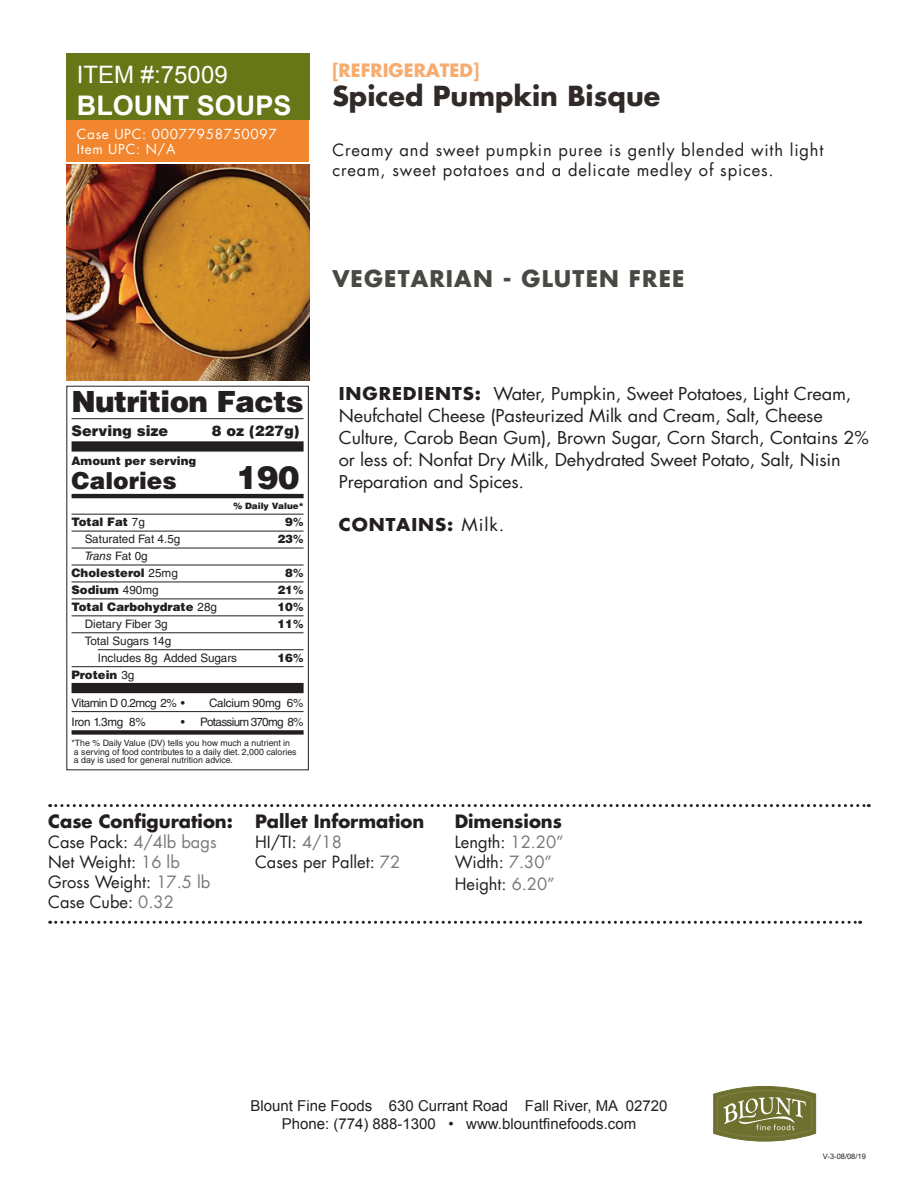
<style>
.page{position:relative;width:918px;height:1188px;background:#fff}
.page>*{position:absolute;margin:0;border:0;box-sizing:border-box;transform-origin:0 0}
.t1{font:900 32.1px "Helvetica LT Std";color:#231f20}
.t2{font:900 29.25px "Helvetica LT Std";letter-spacing:-.02em;color:#231f20}
.t3{font:700 27px "Futura";color:#302a28}
.t4{font:700 27px "Arial";color:#fff}
.t5{font:24px "Arial";color:#fff}
.t6{font:900 23.4px "Helvetica LT Std";color:#231f20}
.t7{font:700 22.5px "Futura";letter-spacing:.05em;color:#494944}
.t8{font:700 18px "Futura";color:#231f20}
.t9{font:700 18px "Futura";color:#f7ac70}
.t10{font:17.4px/21.9px "Futura";letter-spacing:-.01em;color:#231f20;scale:1.05 1}
.t11{font:700 17.4px "Futura";letter-spacing:.05em;color:#231f20;scale:1.05 1}
.t12{font:16.5px/19.8px "Futura";color:#231f20}
.t13{font:16.5px/19.8px "Futura";letter-spacing:.05em;color:#231f20}
.t14{font:15px/18px "Arial";color:#231f20;text-align:center}
.t15{font:900 14.55px "Helvetica LT Std";color:#231f20}
.t16{font:13.5px/15px "Futura";letter-spacing:.05em;color:#fff}
.t17{font:900 11.7px/17px "Helvetica LT Std";color:#231f20}
.t18{font:11.7px/17px "Helvetica LT Std";color:#231f20}
.t19{font:11.7px "Helvetica LT Std";letter-spacing:-.02em;color:#231f20}
.t20{font:11.7px "Helvetica LT Std";letter-spacing:-.04em;color:#231f20}
.t21{font:11.7px "Helvetica LT Std";letter-spacing:-.055em;color:#231f20}
.t22{font:8.7px/8.7px "Helvetica LT Std";color:#231f20}
.t23{font:900 8.7px "Helvetica LT Std";color:#231f20}
.t24{font:7.5px "Arial";color:#231f20}
.s1{font-weight:400}
.s2{font-weight:700}
.s3{font-weight:400;font-style:italic}
.s4{color:#76787b}
</style>
<div class="page">
<div style="left:66px;top:54px;width:243px;height:66px;background:#677717"></div>
<img style="left:66px;top:164px;width:243px;height:216px">
<svg style="left:713px;top:1086px;width:103px;height:55px;background:#898c57"></svg>
<div style="left:66px;top:120px;width:243px;height:41px;background:#f1862e"></div>
<svg style="left:50px;top:804px;width:819px;height:3px"></svg>
<svg style="left:50px;top:921px;width:811px;height:3px"></svg>
<hr style="left:72px;top:418px;width:232px;height:1px;background:#231f20">
<div style="left:72px;top:441px;width:232px;height:11px;background:#231f20"></div>
<hr style="left:72px;top:494px;width:232px;height:4px;background:#231f20">
<hr style="left:72px;top:514px;width:232px;height:1px;background:#231f20">
<hr style="left:72px;top:531px;width:232px;height:1px;background:#231f20">
<hr style="left:72px;top:548px;width:232px;height:1px;background:#231f20">
<hr style="left:72px;top:565px;width:232px;height:1px;background:#231f20">
<hr style="left:72px;top:582px;width:232px;height:1px;background:#231f20">
<hr style="left:72px;top:599px;width:232px;height:1px;background:#231f20">
<hr style="left:72px;top:616px;width:232px;height:1px;background:#231f20">
<hr style="left:72px;top:633px;width:232px;height:1px;background:#231f20">
<hr style="left:98px;top:649px;width:206px;height:1px;background:#231f20">
<hr style="left:72px;top:666px;width:232px;height:1px;background:#231f20">
<div style="left:72px;top:683px;width:232px;height:10px;background:#231f20"></div>
<hr style="left:72px;top:711px;width:232px;height:1px;background:#231f20">
<div style="left:72px;top:730px;width:232px;height:5px;background:#231f20"></div>
<div style="left:66px;top:386px;width:243px;height:384px;border:1px solid #231f20"></div>
<h3 class="t5" style="left:77px;top:59px;width:152px">ITEM #:75009</h3>
<h3 class="t4" style="left:77px;top:87px;width:216px">BLOUNT SOUPS</h3>
<p class="t16" style="left:77px;top:126px;width:202px">Case UPC: 00077958750097<br>Item UPC: N/A</p>
<p class="t9" style="left:332px;top:57px;width:148px">[REFRIGERATED]</p>
<h3 class="t3" style="left:332px;top:77px;width:329px">Spiced Pumpkin Bisque</h3>
<p class="t13" style="left:332px;top:140px;width:493px">Creamy and sweet pumpkin puree is gently blended with light cream, sweet potatoes and a delicate medley of spices.</p>
<p class="t7" style="left:332px;top:262px;width:354px">VEGETARIAN - GLUTEN FREE</p>
<h2 class="t2" style="left:72px;top:382px;width:234px">Nutrition Facts</h2>
<p class="t15" style="left:72px;top:421px;width:98px">Serving size</p>
<p class="t15" style="left:212px;top:421px;width:89px">8 oz (227g)</p>
<p class="t17" style="left:72px;top:452px;width:126px">Amount per serving</p>
<h3 class="t6" style="left:72px;top:465px;width:107px">Calories</h3>
<h1 class="t1" style="left:236px;top:456px;width:65px">190</h1>
<p class="t23" style="left:233px;top:500px;width:72px">% Daily Value*</p>
<p class="t17" style="left:72px;top:513px;width:75px">Total Fat <span class="s1">7g</span></p>
<p class="t17" style="left:285px;top:513px;width:20px">9<span class="s2">%</span></p>
<p class="t18" style="left:85px;top:530px;width:97px">Saturated Fat 4.5g</p>
<p class="t17" style="left:278px;top:530px;width:27px">23<span class="s2">%</span></p>
<p class="t17" style="left:72px;top:547px;width:108px;text-indent:13px"><span class="s3">Trans</span> <span class="s1">Fat 0g<br></span>Cholesterol <span class="s1">25mg</span></p>
<p class="t17" style="left:285px;top:564px;width:20px">8<span class="s2">%</span></p>
<p class="t17" style="left:72px;top:581px;width:89px">Sodium <span class="s1">490mg</span></p>
<p class="t17" style="left:278px;top:581px;width:27px">21<span class="s2">%</span></p>
<p class="t17" style="left:72px;top:598px;width:147px">Total Carbohydrate <span class="s1">28g</span></p>
<p class="t17" style="left:278px;top:598px;width:27px">10<span class="s2">%</span></p>
<p class="t18" style="left:85px;top:615px;width:85px">Dietary Fiber 3g</p>
<p class="t17" style="left:278px;top:615px;width:27px">11<span class="s2">%</span></p>
<p class="t18" style="left:98px;top:632px;width:141px;text-indent:-13px">Total Sugars 14g<br>Includes 8g Added Sugars</p>
<p class="t17" style="left:278px;top:649px;width:27px">16<span class="s2">%</span></p>
<p class="t17" style="left:72px;top:666px;width:64px">Protein <span class="s1">3g</span></p>
<p class="t20" style="left:72px;top:696px;width:115px">Vitamin D 0.2mcg 2% •</p>
<p class="t19" style="left:209px;top:696px;width:96px">Calcium 90mg 6%</p>
<p class="t19" style="left:72px;top:715px;width:76px">Iron 1.3mg 8%</p>
<p class="t21" style="left:181px;top:715px;width:124px">• Potassium 370mg 8%</p>
<p class="t22" style="left:72px;top:738px;width:227px">*The % Daily Value (DV) tells you how much a nutrient in a serving of food contributes to a daily diet. 2,000 calories a day is used for general nutrition advice.</p>
<p class="t10" style="left:339px;top:383px;width:506px"><span class="s2">INGREDIENTS:</span> Water, Pumpkin, Sweet Potatoes, Light Cream, Neufchatel Cheese (Pasteurized Milk and Cream, Salt, Cheese Culture, Carob Bean Gum), Brown Sugar, Corn Starch, Contains 2% or less of: Nonfat Dry Milk, Dehydrated Sweet Potato, Salt, Nisin Preparation and Spices.</p>
<p class="t11" style="left:339px;top:513px;width:159px">CONTAINS: <span class="s1">Milk.</span></p>
<p class="t8" style="left:48px;top:809px;width:186px">Case Configuration:</p>
<p class="t12" style="left:48px;top:832px;width:170px">Case Pack: <span class="s4">4/4lb bags<br></span>Net Weight: <span class="s4">16 lb<br></span>Gross Weight: <span class="s4">17.5 lb<br></span>Case Cube: <span class="s4">0.32</span></p>
<p class="t8" style="left:255px;top:809px;width:171px">Pallet Information</p>
<p class="t12" style="left:255px;top:832px;width:147px">HI/TI: <span class="s4">4/18<br></span>Cases per Pallet: <span class="s4">72</span></p>
<p class="t8" style="left:455px;top:809px;width:109px">Dimensions</p>
<p class="t12" style="left:455px;top:832px;width:111px">Length: <span class="s4">12.20”<br></span>Width: <span class="s4">7.30”</span></p>
<p class="t12" style="left:455px;top:873px;width:102px">Height: <span class="s4">6.20”</span></p>
<p class="t14" style="left:251px;top:1097px;width:418px">Blount Fine Foods 630 Currant Road Fall River, MA 02720<br>Phone: (774) 888-1300 • www.blountfinefoods.com</p>
<p class="t24" style="left:823px;top:1151px;width:44px">V-3-08/08/19</p>
</div>
